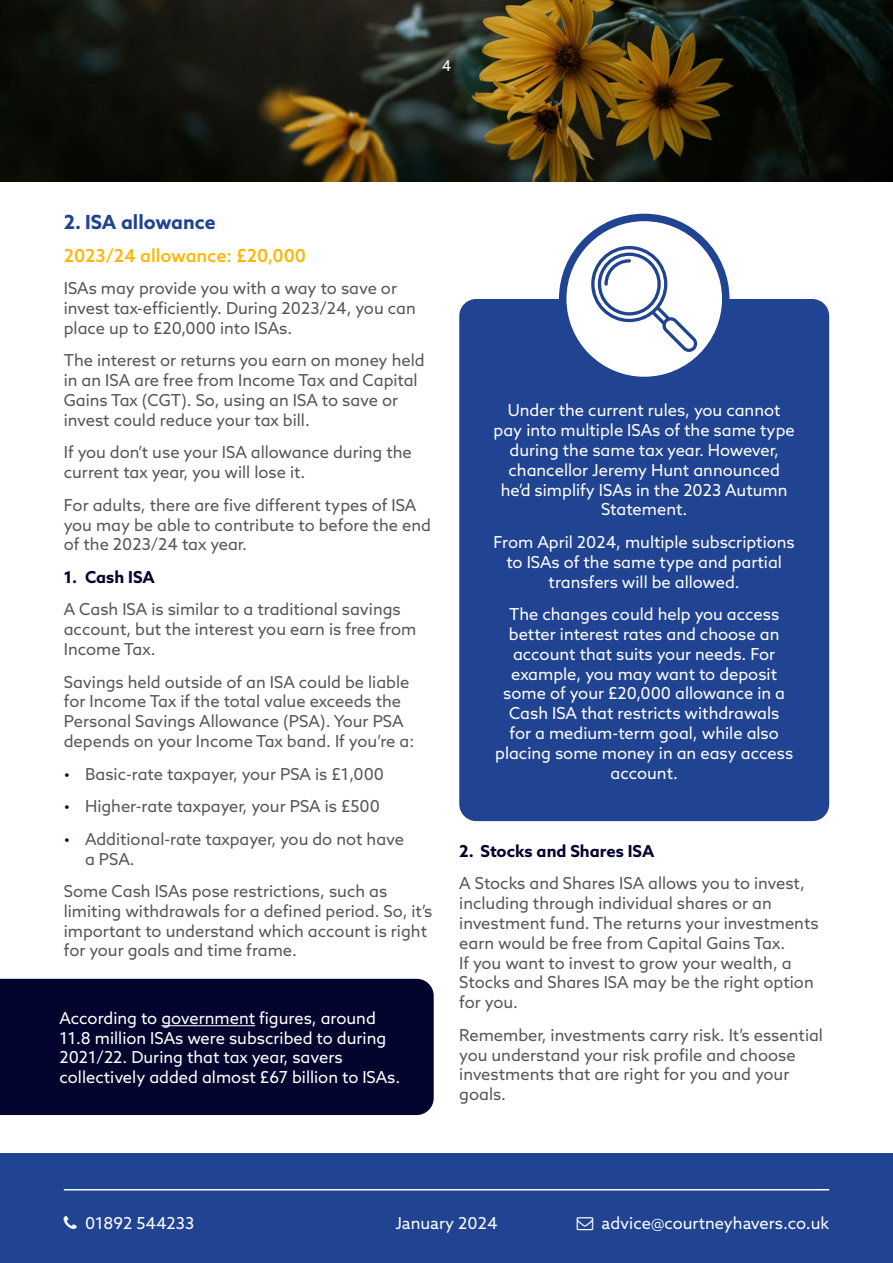
<style>
.page{position:relative;width:893px;height:1263px;background:#fff}
.page>*{position:absolute;margin:0;border:0;box-sizing:border-box;transform-origin:0 0}
.t1{font:700 19.5px "Azo Sans";color:#204392}
.t2{font:500 18px "Azo Sans";color:#ffb703}
.t3{font:16.5px/19.8px "Azo Sans";color:#575756}
.t4{font:16.5px/19.8px "Azo Sans";color:#fff;text-align:center}
.t5{font:700 16.5px "Azo Sans";color:#04052e}
.t6{font:15px "Azo Sans";color:#fff}
.s1{color:#04052e}
</style>
<div class="page">
<img style="left:0;top:0;width:893px;height:182px">
<div style="left:0;top:1153px;width:893px;height:110px;background:#204392"></div>
<hr style="left:64px;top:1189px;width:765px;height:1px;background:#fff">
<div style="left:0;top:979px;width:434px;height:136px;background:#04052e"></div>
<hr style="left:161px;top:1025px;width:94px;height:1px;background:#fff">
<div style="left:459px;top:299px;width:370px;height:522px;background:#204392;border-radius:17px"></div>
<svg style="left:563px;top:217px;width:163px;height:163px"></svg>
<div style="left:559px;top:214px;width:170px;height:170px;border:8px solid #204392;border-radius:50%"></div>
<svg style="left:591px;top:246px;width:107px;height:106px"></svg>
<p class="t6" style="left:442px;top:56px;width:11px">4</p>
<p class="t1" style="left:64px;top:209px;width:153px">2. ISA allowance</p>
<p class="t2" style="left:64px;top:243px;width:244px">2023/24 allowance: £20,000</p>
<p class="t3" style="left:64px;top:278px;width:353px">ISAs may provide you with a way to save or invest tax-efficiently. During 2023/24, you can place up to £20,000 into ISAs.</p>
<p class="t3" style="left:64px;top:350px;width:362px">The interest or returns you earn on money held in an ISA are free from Income Tax and Capital Gains Tax (CGT). So, using an ISA to save or invest could reduce your tax bill.</p>
<p class="t3" style="left:64px;top:442px;width:350px">If you don’t use your ISA allowance during the current tax year, you will lose it.</p>
<p class="t3" style="left:64px;top:495px;width:369px">For adults, there are five different types of ISA you may be able to contribute to before the end of the 2023/24 tax year.</p>
<p class="t5" style="left:64px;top:566px;width:93px">1. Cash ISA</p>
<p class="t3" style="left:64px;top:599px;width:354px">A Cash ISA is similar to a traditional savings account, but the interest you earn is free from<br>Income Tax.</p>
<p class="t3" style="left:64px;top:672px;width:352px">Savings held outside of an ISA could be liable for Income Tax if the total value exceeds the Personal Savings Allowance (PSA). Your PSA depends on your Income Tax band. If you’re a:</p>
<p class="t3" style="left:64px;top:763px;width:322px"><span class="s1">•</span> Basic-rate taxpayer, your PSA is £1,000</p>
<p class="t3" style="left:64px;top:796px;width:318px"><span class="s1">•</span> Higher-rate taxpayer, your PSA is £500</p>
<p class="t3" style="left:85px;top:829px;width:321px;text-indent:-21px"><span class="s1">•</span> Additional-rate taxpayer, you do not have a PSA.</p>
<p class="t3" style="left:64px;top:881px;width:370px">Some Cash ISAs pose restrictions, such as limiting withdrawals for a defined period. So, it’s important to understand which account is right for your goals and time frame.</p>
<p class="t4" style="left:60px;top:1008px;width:342px;text-align:left">According to government figures, around 11.8 million ISAs were subscribed to during 2021/22. During that tax year, savers collectively added almost £67 billion to ISAs.</p>
<p class="t4" style="left:494px;top:400px;width:303px">Under the current rules, you cannot pay into multiple ISAs of the same type during the same tax year. However, chancellor Jeremy Hunt announced he’d simplify ISAs in the 2023 Autumn<br>Statement.</p>
<p class="t4" style="left:494px;top:532px;width:303px">From April 2024, multiple subscriptions to ISAs of the same type and partial transfers will be allowed.</p>
<p class="t4" style="left:495px;top:604px;width:299px">The changes could help you access better interest rates and choose an account that suits your needs. For example, you may want to deposit some of your £20,000 allowance in a<br>Cash ISA that restricts withdrawals<br>for a medium-term goal, while also placing some money in an easy access account.</p>
<p class="t5" style="left:459px;top:840px;width:197px">2. Stocks and Shares ISA</p>
<p class="t3" style="left:459px;top:873px;width:361px">A Stocks and Shares ISA allows you to invest, including through individual shares or an investment fund. The returns your investments earn would be free from Capital Gains Tax.<br>If you want to invest to grow your wealth, a Stocks and Shares ISA may be the right option for you.</p>
<p class="t3" style="left:459px;top:1025px;width:365px">Remember, investments carry risk. It’s essential you understand your risk profile and choose investments that are right for you and your goals.</p>
<p class="t4" style="left:85px;top:1213px;width:111px">01892 544233</p>
<p class="t4" style="left:602px;top:1213px;width:229px">advice@courtneyhavers.co.uk</p>
<p class="t4" style="left:395px;top:1213px;width:104px">January 2024</p>
</div>
